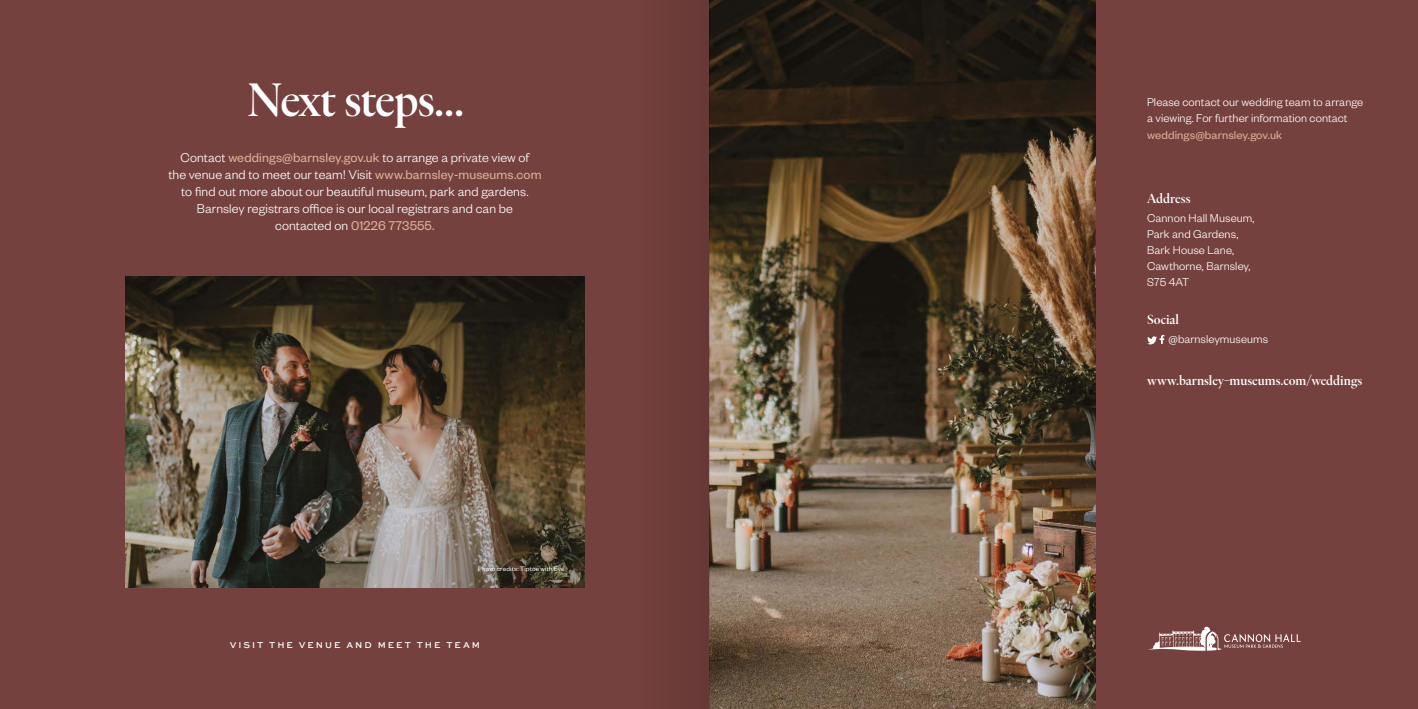
<style>
.page{position:relative;width:1418px;height:709px;background:#fff}
.page>*{position:absolute;margin:0;border:0;box-sizing:border-box;transform-origin:0 0}
.t1{font:500 48px "Chassi Test M";letter-spacing:-.02em;color:#fff}
.t2{font:300 14px/17px "Founders Grotesk";letter-spacing:.005em;color:#fff;text-align:center}
.t3{font:500 13.5px "Chassi Test M";color:#fff}
.t4{font:300 12.5px/16px "Founders Grotesk";letter-spacing:.005em;color:#fff}
.t5{font:500 9px "Sweet Sans Pro";letter-spacing:.22em;color:#fff}
.t6{font:7px "Founders Grotesk";letter-spacing:.025em;color:#fff}
.s1{font-weight:400;color:#dfb098}
.s2{font-size:12.4px}
.s3{font-family:"Larken"}
</style>
<div class="page">
<div style="left:0;top:0;width:709px;height:709px;background:#75413e"></div>
<img style="left:709px;top:0;width:387px;height:709px">
<div style="left:1096px;top:0;width:321px;height:709px;background:#75413e"></div>
<img style="left:125px;top:276px;width:459px;height:311px">
<div style="left:609px;top:0;width:100px;height:709px;background:#703e3b"></div>
<svg style="left:1147px;top:335px;width:17px;height:9px"></svg>
<svg style="left:1148px;top:626px;width:152px;height:25px"></svg>
<p class="t1" style="left:247px;top:80px;width:218px">Next steps...</p>
<p class="t2" style="left:168px;top:148px;width:374px">Contact <span class="s1">weddings@barnsley.gov.uk</span> to arrange a private view of<br>the venue and to meet our team! Visit <span class="s1">www.barnsley-museums.com </span>to fnd out more about our beautiful museum, park and gardens.<br>Barnsley registrars ofce is our local registrars and can be contacted on <span class="s1">01226 773555.</span></p>
<p class="t6" style="left:478px;top:564px;width:88px">Photo credits: Tiptoe with Eve</p>
<p class="t5" style="left:230px;top:638px;width:252px">VISIT THE VENUE AND MEET THE TEAM</p>
<p class="t4" style="left:1147px;top:94px;width:217px">Please contact our wedding team to arrange a viewing. For further information contact <span class="s1">weddings@barnsley.gov.uk</span></p>
<p class="t3" style="left:1147px;top:193px;width:45px">Address</p>
<p class="t4" style="left:1147px;top:210px;width:109px">Cannon Hall Museum,<br>Park and Gardens,<br>Bark House Lane,<br>Cawthorne, Barnsley,<br>S75 4AT</p>
<p class="t3" style="left:1147px;top:314px;width:33px">Social</p>
<p class="t4" style="left:1168px;top:330px;width:101px"><span class="s2">@</span>barnsleymuseums</p>
<p class="t3" style="left:1147px;top:375px;width:217px">www.barnsley<span class="s3">-</span>museums.com<span class="s3">/</span>weddings</p>
</div>
